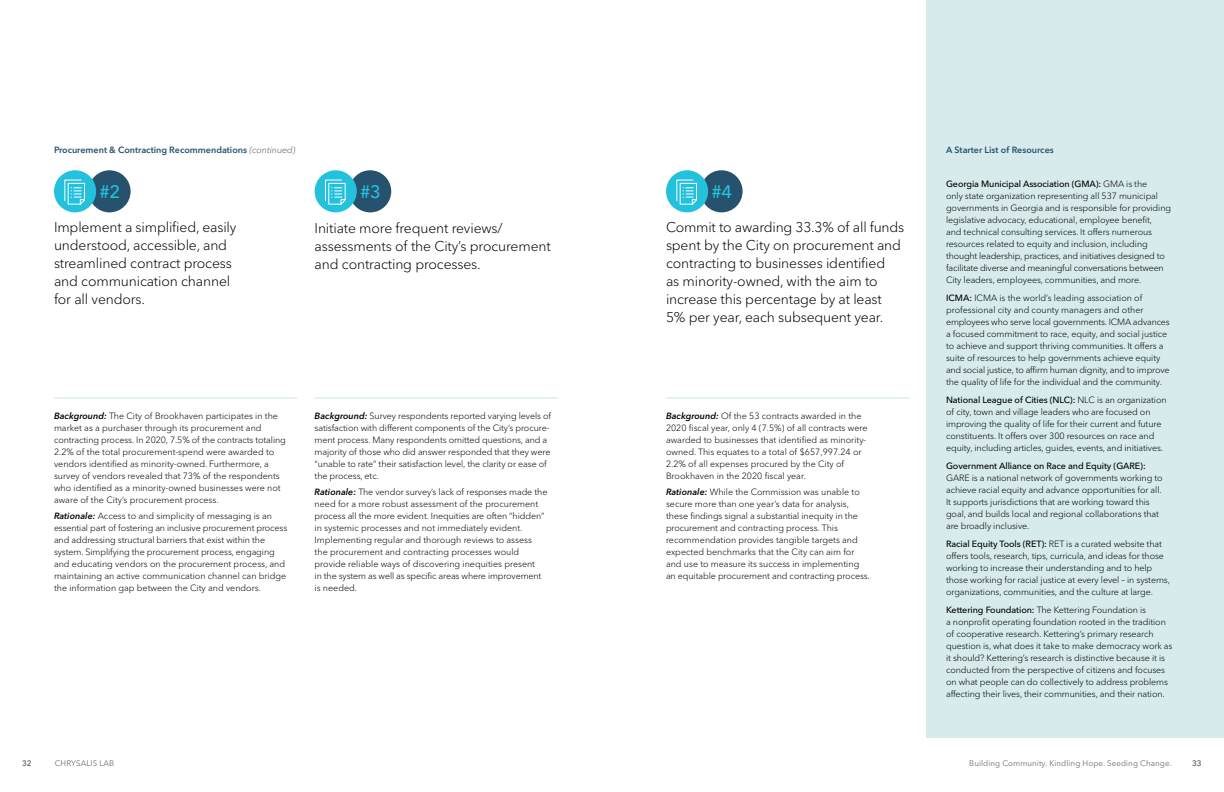
<style>
.page{position:relative;width:1224px;height:792px;background:#fff}
.page>*{position:absolute;margin:0;border:0;box-sizing:border-box;transform-origin:0 0}
.t1{font:500 18px "Avenir Next LT Pro";color:#24c1dd}
.t2{font:300 14px/18px "Avenir Next LT Pro";letter-spacing:-.01em;color:#000}
.t3{font:300 9px/12px "Avenir Next LT Pro";letter-spacing:-.01em;color:#000}
.t4{font:600 9px "Avenir Next LT Pro";color:#26526e}
.t5{font:500 9px "Avenir Next LT Pro";letter-spacing:-.01em;color:#000}
.t6{font:8px "Avenir Next LT Pro";letter-spacing:.01em;color:#6d6e71}
.t7{font:600 8px "Avenir Next LT Pro";color:#6d6e71}
.s1{font-weight:300;font-style:italic;color:#58595b}
.s2{font-weight:500}
.s3{font-weight:600;font-style:italic}
</style>
<div class="page">
<hr style="left:666px;top:397px;width:243px;height:1px;background:#d8ebec">
<hr style="left:315px;top:397px;width:243px;height:1px;background:#d8ebec">
<hr style="left:54px;top:397px;width:243px;height:1px;background:#d8ebec">
<div style="left:926px;top:0;width:298px;height:738px;background:#d8ebec"></div>
<div style="left:88px;top:170px;width:43px;height:42px;background:#26526e;border-radius:50%"></div>
<div style="left:54px;top:170px;width:42px;height:42px;background:#24c1dd;border-radius:50%"></div>
<svg style="left:64px;top:179px;width:21px;height:26px"></svg>
<div style="left:349px;top:170px;width:42px;height:42px;background:#26526e;border-radius:50%"></div>
<div style="left:315px;top:170px;width:42px;height:42px;background:#24c1dd;border-radius:50%"></div>
<svg style="left:325px;top:179px;width:21px;height:26px"></svg>
<div style="left:700px;top:170px;width:43px;height:42px;background:#26526e;border-radius:50%"></div>
<div style="left:666px;top:170px;width:42px;height:42px;background:#24c1dd;border-radius:50%"></div>
<svg style="left:676px;top:179px;width:21px;height:26px"></svg>
<p class="t4" style="left:54px;top:145px;width:243px">Procurement &amp; Contracting Recommendations <span class="s1">(continued)</span></p>
<p class="t4" style="left:946px;top:144px;width:109px">A Starter List of Resources</p>
<p class="t3" style="left:946px;top:178px;width:227px"><span class="s2">Georgia Municipal Association (GMA):</span> GMA is the<br>only state organization representing all 537 municipal governments in Georgia and is responsible for providing legislative advocacy, educational, employee benefit,<br>and technical consulting services. It offers numerous resources related to equity and inclusion, including thought leadership, practices, and initiatives designed to facilitate diverse and meaningful conversations between City leaders, employees, communities, and more.</p>
<p class="t3" style="left:946px;top:292px;width:225px"><span class="s2">ICMA:</span> ICMA is the world’s leading association of professional city and county managers and other employees who serve local governments. ICMA advances a focused commitment to race, equity, and social justice to achieve and support thriving communities. It offers a suite of resources to help governments achieve equity and social justice, to affirm human dignity, and to improve the quality of life for the individual and the community.</p>
<p class="t3" style="left:946px;top:394px;width:222px"><span class="s2">National League of Cities (NLC):</span> NLC is an organization of city, town and village leaders who are focused on improving the quality of life for their current and future constituents. It offers over 300 resources on race and equity, including articles, guides, events, and initiatives.</p>
<p class="t5" style="left:946px;top:461px;width:201px">Government Alliance on Race and Equity (GARE):</p>
<p class="t3" style="left:946px;top:472px;width:218px">GARE is a national network of governments working to achieve racial equity and advance opportunities for all.<br>It supports jurisdictions that are working toward this goal, and builds local and regional collaborations that are broadly inclusive.</p>
<p class="t3" style="left:946px;top:538px;width:225px"><span class="s2">Racial Equity Tools (RET):</span> RET is a curated website that offers tools, research, tips, curricula, and ideas for those working to increase their understanding and to help those working for racial justice at every level – in systems, organizations, communities, and the culture at large.</p>
<p class="t3" style="left:946px;top:604px;width:228px"><span class="s2">Kettering Foundation:</span> The Kettering Foundation is<br>a nonprofit operating foundation rooted in the tradition of cooperative research. Kettering’s primary research question is, what does it take to make democracy work as it should? Kettering’s research is distinctive because it is conducted from the perspective of citizens and focuses on what people can do collectively to address problems affecting their lives, their communities, and their nation.</p>
<h1 class="t1" style="left:99px;top:181px;width:22px">#2</h1>
<h1 class="t1" style="left:360px;top:181px;width:22px">#3</h1>
<h1 class="t1" style="left:711px;top:181px;width:22px">#4</h1>
<h2 class="t2" style="left:54px;top:219px;width:184px">Implement a simplified, easily understood, accessible, and streamlined contract process and communication channel for all vendors.</h2>
<h2 class="t2" style="left:666px;top:219px;width:240px">Commit to awarding 33.3% of all funds spent by the City on procurement and contracting to businesses identified<br>as minority-owned, with the aim to increase this percentage by at least 5% per year, each subsequent year.</h2>
<h2 class="t2" style="left:315px;top:219px;width:238px">Initiate more frequent reviews/ assessments of the City’s procurement and contracting processes.</h2>
<p class="t3" style="left:54px;top:410px;width:233px"><span class="s3">Background:</span> The City of Brookhaven participates in the market as a purchaser through its procurement and contracting process. In 2020, 7.5% of the contracts totaling 2.2% of the total procurement-spend were awarded to vendors identified as minority-owned. Furthermore, a survey of vendors revealed that 73% of the respondents who identified as a minority-owned businesses were not aware of the City’s procurement process.</p>
<p class="t3" style="left:54px;top:510px;width:235px"><span class="s3">Rationale:</span> Access to and simplicity of messaging is an essential part of fostering an inclusive procurement process and addressing structural barriers that exist within the system. Simplifying the procurement process, engaging and educating vendors on the procurement process, and maintaining an active communication channel can bridge the information gap between the City and vendors.</p>
<p class="t3" style="left:315px;top:410px;width:238px"><span class="s3">Background:</span> Survey respondents reported varying levels of satisfaction with different components of the City’s procure&shy;ment process. Many respondents omitted questions, and a majority of those who did answer responded that they were “unable to rate” their satisfaction level, the clarity or ease of the process, etc.</p>
<p class="t3" style="left:315px;top:486px;width:234px"><span class="s3">Rationale:</span> The vendor survey’s lack of responses made the need for a more robust assessment of the procurement process all the more evident. Inequities are often “hidden” in systemic processes and not immediately evident.<br>Implementing regular and thorough reviews to assess the procurement and contracting processes would provide reliable ways of discovering inequities present<br>in the system as well as specific areas where improvement is needed.</p>
<p class="t3" style="left:666px;top:410px;width:203px"><span class="s3">Background:</span> Of the 53 contracts awarded in the 2020 fiscal year, only 4 (7.5%) of all contracts were awarded to businesses that identified as minority&shy;owned. This equates to a total of $657,997.24 or 2.2% of all expenses procured by the City of Brookhaven in the 2020 fiscal year.</p>
<p class="t3" style="left:666px;top:486px;width:206px"><span class="s3">Rationale:</span> While the Commission was unable to secure more than one year’s data for analysis, these findings signal a substantial inequity in the procurement and contracting process. This recommendation provides tangible targets and expected benchmarks that the City can aim for and use to measure its success in implementing an equitable procurement and contracting process.</p>
<p class="t7" style="left:22px;top:758px;width:11px">32</p>
<p class="t6" style="left:55px;top:758px;width:61px">CHRYSALIS LAB</p>
<p class="t6" style="left:969px;top:758px;width:204px">Building Community. Kindling Hope. Seeding Change.</p>
<p class="t7" style="left:1192px;top:758px;width:11px">33</p>
</div>
